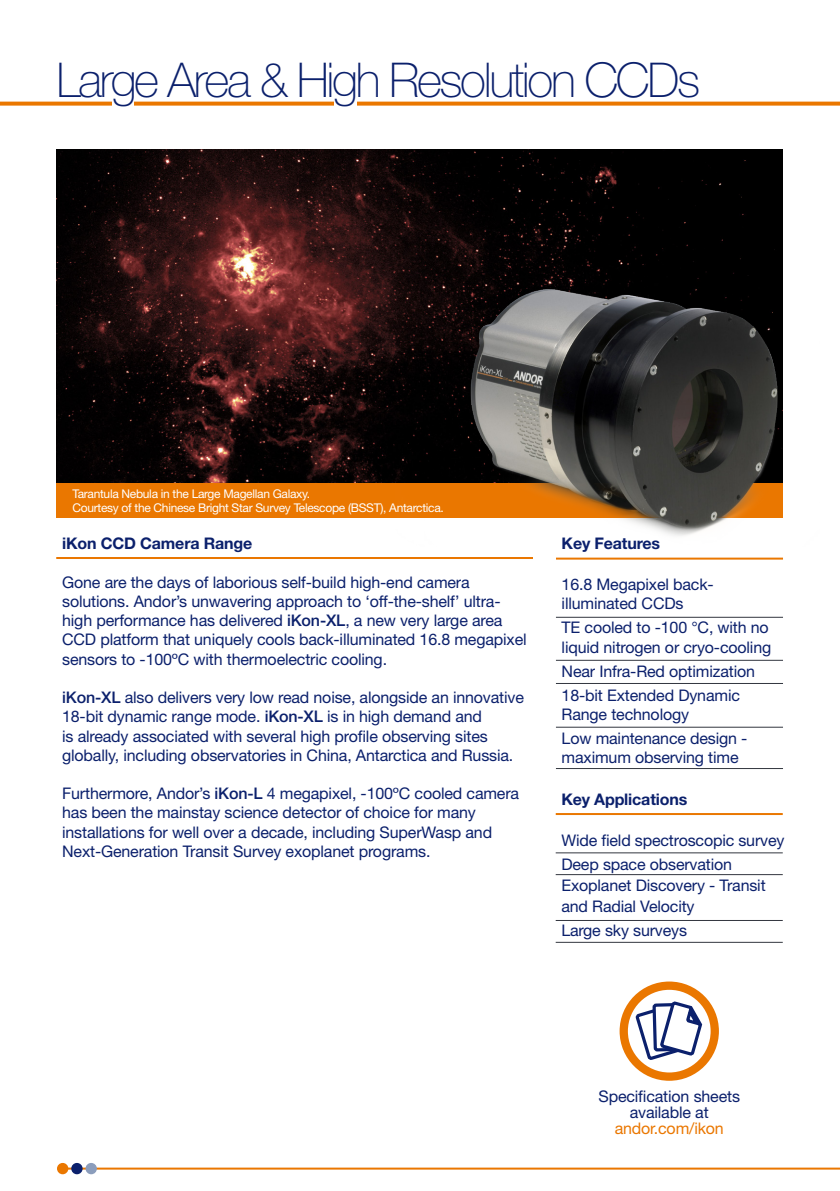
<style>
.page{position:relative;width:840px;height:1191px;background:#fff}
.page>*{position:absolute;margin:0;border:0;box-sizing:border-box;transform-origin:0 0}
.t1{font:100 48px "Helvetica Neue LT Std";letter-spacing:-.05em;color:#0b206c}
.t2{font:16px/19.2px "Helvetica Neue LT Std";letter-spacing:-.01em;color:#0b206c}
.t3{font:700 16px "Helvetica Neue LT Std";letter-spacing:-.01em;color:#0b206c}
.t4{font:16px "Helvetica Neue LT Std";letter-spacing:-.01em;color:#ea7700}
.t5{font:12px/14.4px "Helvetica Neue LT Std";letter-spacing:-.025em;color:#fff}
.s1{font-weight:500}
</style>
<div class="page">
<svg style="left:0;top:102px;width:839px;height:4px;background:#ec8418"></svg>
<hr style="left:61px;top:1167px;width:778px;height:2px;background:#ea7700">
<div style="left:58px;top:1164px;width:9px;height:9px;background:#ea7700;border-radius:50%"></div>
<div style="left:57px;top:1163px;width:11px;height:11px;border:2px solid #ea7700;border-radius:50%"></div>
<div style="left:86px;top:1164px;width:10px;height:9px;background:#8b9dbc;border-radius:50%"></div>
<div style="left:85px;top:1163px;width:12px;height:11px;border:2px solid #8b9dbc;border-radius:50%"></div>
<div style="left:72px;top:1164px;width:10px;height:9px;background:#0b206c;border-radius:50%"></div>
<div style="left:71px;top:1163px;width:12px;height:11px;border:2px solid #0b206c;border-radius:50%"></div>
<div style="left:333px;top:100px;width:23px;height:7px;background:#fff"></div>
<div style="left:112px;top:100px;width:22px;height:7px;background:#fff"></div>
<hr style="left:555px;top:557px;width:227px;height:2px;background:#ea7700">
<hr style="left:555px;top:617px;width:227px;height:1px;background:#32363f">
<hr style="left:555px;top:660px;width:227px;height:1px;background:#32363f">
<hr style="left:555px;top:683px;width:227px;height:1px;background:#32363f">
<hr style="left:555px;top:768px;width:227px;height:1px;background:#32363f">
<hr style="left:555px;top:727px;width:227px;height:1px;background:#32363f">
<hr style="left:555px;top:813px;width:227px;height:2px;background:#ea7700">
<hr style="left:555px;top:852px;width:227px;height:1px;background:#32363f">
<hr style="left:555px;top:874px;width:227px;height:1px;background:#32363f">
<hr style="left:555px;top:920px;width:227px;height:1px;background:#32363f">
<hr style="left:555px;top:942px;width:227px;height:1px;background:#32363f">
<img style="left:56px;top:149px;width:726px;height:334px">
<div style="left:619px;top:981px;width:99px;height:99px;background:#ea7700;border-radius:50%"></div>
<div style="left:627px;top:989px;width:83px;height:83px;background:#fff;border-radius:50%"></div>
<svg style="left:632px;top:999px;width:71px;height:81px"></svg>
<div style="left:56px;top:483px;width:726px;height:35px;background:#ea7700"></div>
<img style="left:394px;top:251px;width:389px;height:285px">
<hr style="left:56px;top:557px;width:476px;height:2px;background:#ea7700">
<h1 class="t1" style="left:56px;top:52px;width:644px">Large Area &amp; High Resolution CCDs</h1>
<p class="t5" style="left:72px;top:486px;width:372px">Tarantula Nebula in the Large Magellan Galaxy.<br>Courtesy of the Chinese Bright Star Survey Telescope (BSST), Antarctica.</p>
<p class="t3" style="left:62px;top:534px;width:191px">iKon CCD Camera Range</p>
<p class="t2" style="left:62px;top:572px;width:466px">Gone are the days of laborious self-build high-end camera solutions. Andor’s unwavering approach to ‘off-the-shelf’ ultra&shy;high performance has delivered <span class="s1">iKon-XL</span>, a new very large area CCD platform that uniquely cools back-illuminated 16.8 megapixel sensors to -100ºC with thermoelectric cooling.</p>
<p class="t2" style="left:62px;top:687px;width:463px"><span class="s1">iKon-XL</span> also delivers very low read noise, alongside an innovative 18-bit dynamic range mode. <span class="s1">iKon-XL</span> is in high demand and<br>is already associated with several high profile observing sites globally, including observatories in China, Antarctica and Russia.</p>
<p class="t2" style="left:62px;top:783px;width:458px">Furthermore, Andor’s <span class="s1">iKon-L</span> 4 megapixel, -100ºC cooled camera has been the mainstay science detector of choice for many installations for well over a decade, including SuperWasp and Next-Generation Transit Survey exoplanet programs.</p>
<p class="t3" style="left:561px;top:534px;width:100px">Key Features</p>
<p class="t2" style="left:561px;top:575px;width:153px">16.8 Megapixel back&shy;illuminated CCDs</p>
<p class="t2" style="left:561px;top:618px;width:211px">TE cooled to -100 °C, with no liquid nitrogen or cryo-cooling</p>
<p class="t2" style="left:561px;top:659px;width:195px;line-height:24px">Near Infra-Red optimization<br>18-bit Extended Dynamic</p>
<p class="t2" style="left:561px;top:702px;width:187px;line-height:24px">Range technology<br>Low maintenance design -</p>
<p class="t2" style="left:561px;top:747px;width:178px">maximum observing time</p>
<p class="t3" style="left:561px;top:789px;width:127px">Key Applications</p>
<p class="t2" style="left:561px;top:827px;width:224px;line-height:24px">Wide field spectroscopic survey<br>Deep space observation</p>
<p class="t2" style="left:561px;top:874px;width:206px;line-height:21px">Exoplanet Discovery - Transit and Radial Velocity</p>
<p class="t2" style="left:561px;top:920px;width:127px">Large sky surveys</p>
<p class="t2" style="left:598px;top:1088px;width:143px;line-height:16px;text-align:center">Specification sheets available at</p>
<p class="t4" style="left:614px;top:1118px;width:111px">andor.com/ikon</p>
</div>
